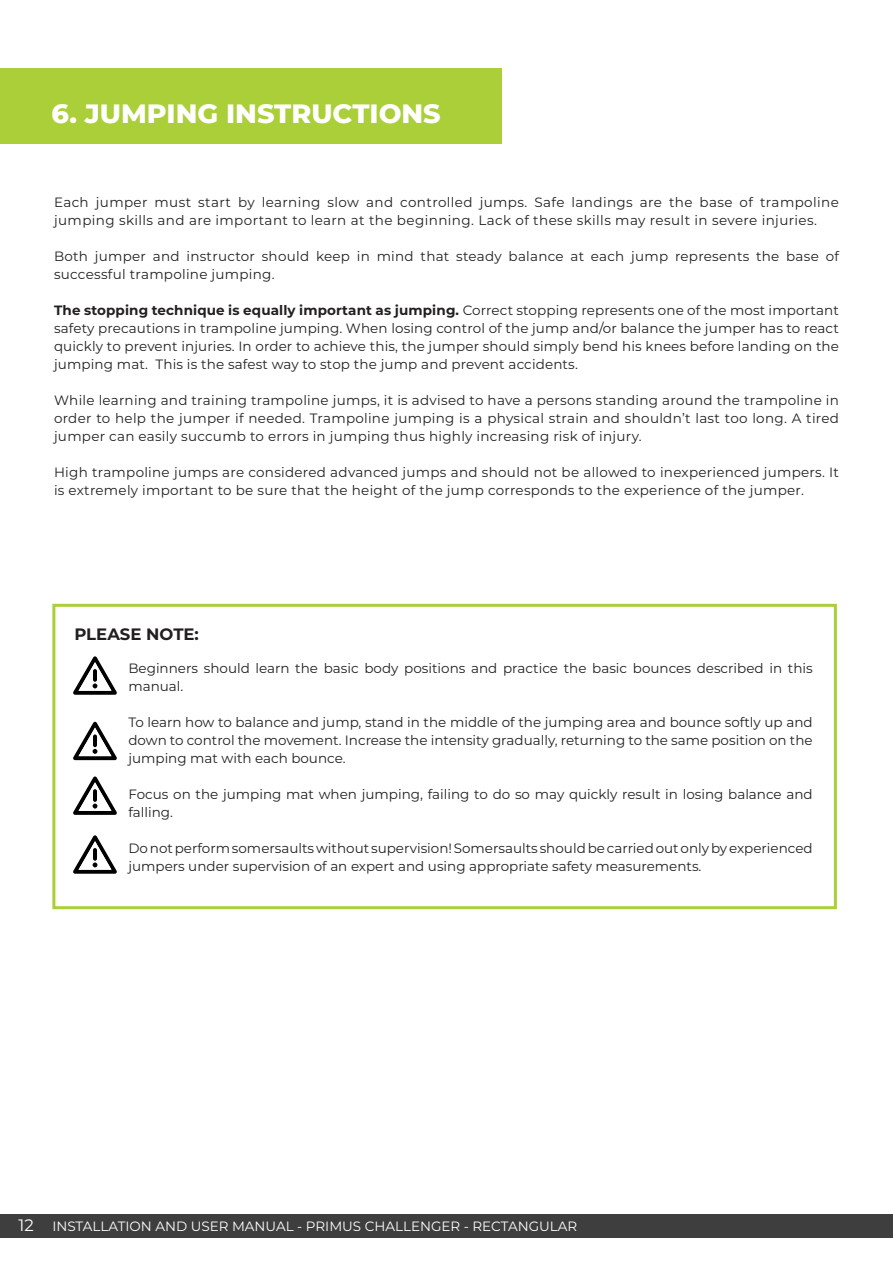
<style>
.page{position:relative;width:893px;height:1263px;background:#fff}
.page>*{position:absolute;margin:0;border:0;box-sizing:border-box;transform-origin:0 0}
.Header_1{font:800 27px "Montserrat";color:#fff}
.Tekst{font:700 16.5px "Montserrat";color:#231f20}
.Tekst-2{font:13.5px/18px "Montserrat";letter-spacing:.01em;color:#231f20}
.Tekst-3{font:13.5px/18px "Montserrat";letter-spacing:.03em;color:#231f20}
.t1{font:13.5px "Montserrat";color:#fff}
.s1{font-weight:700}
.s2{font-size:16.5px}
</style>
<div class="page">
<div style="left:0;top:1214px;width:893px;height:23px;background:#3e3e3f"></div>
<div style="left:0;top:68px;width:502px;height:76px;background:#abcf38"></div>
<div style="left:52px;top:604px;width:785px;height:305px;background:#fff;border:3px solid #abcf38"></div>
<svg style="left:73px;top:656px;width:44px;height:39px"></svg>
<svg style="left:73px;top:721px;width:44px;height:39px"></svg>
<svg style="left:73px;top:776px;width:44px;height:39px"></svg>
<svg style="left:73px;top:835px;width:44px;height:39px"></svg>
<p class="Header_1" style="left:52px;top:94px;width:391px">6. JUMPING INSTRUCTIONS</p>
<p class="Tekst-3" style="left:54px;top:193px;width:786px">Each jumper must start by learning slow and controlled jumps. Safe landings are the base of trampoline jumping skills and are important to learn at the beginning. Lack of these skills may result in severe injuries.</p>
<p class="Tekst-2" style="left:54px;top:247px;width:786px">Both jumper and instructor should keep in mind that steady balance at each jump represents the base of successful trampoline jumping.</p>
<p class="Tekst-2" style="left:54px;top:301px;width:786px;text-align:justify"><span class="s1">The stopping technique is equally important as jumping.</span> Correct stopping represents one of the most important safety precautions in trampoline jumping. When losing control of the jump and/or balance the jumper has to react quickly to prevent injuries. In order to achieve this, the jumper should simply bend his knees before landing on the jumping mat. This is the safest way to stop the jump and prevent accidents.</p>
<p class="Tekst-2" style="left:54px;top:391px;width:786px;text-align:justify">While learning and training trampoline jumps, it is advised to have a persons standing around the trampoline in order to help the jumper if needed. Trampoline jumping is a physical strain and shouldn’t last too long. A tired jumper can easily succumb to errors in jumping thus highly increasing risk of injury.</p>
<p class="Tekst-2" style="left:54px;top:463px;width:786px">High trampoline jumps are considered advanced jumps and should not be allowed to inexperienced jumpers. It is extremely important to be sure that the height of the jump corresponds to the experience of the jumper.</p>
<p class="Tekst" style="left:74px;top:622px;width:126px">PLEASE NOTE:</p>
<p class="Tekst-2" style="left:128px;top:659px;width:686px">Beginners should learn the basic body positions and practice the basic bounces described in this manual.</p>
<p class="Tekst-2" style="left:128px;top:713px;width:686px;text-align:justify">To learn how to balance and jump, stand in the middle of the jumping area and bounce softly up and down to control the movement. Increase the intensity gradually, returning to the same position on the jumping mat with each bounce.</p>
<p class="Tekst-2" style="left:128px;top:785px;width:686px">Focus on the jumping mat when jumping, failing to do so may quickly result in losing balance and falling.</p>
<p class="Tekst-2" style="left:128px;top:839px;width:686px">Do not perform somersaults without supervision! Somersaults should be carried out only by experienced jumpers under supervision of an expert and using appropriate safety measurements.</p>
<p class="t1" style="left:19px;top:1216px;width:560px"><span class="s2">12</span> INSTALLATION AND USER MANUAL - PRIMUS CHALLENGER - RECTANGULAR</p>
</div>
